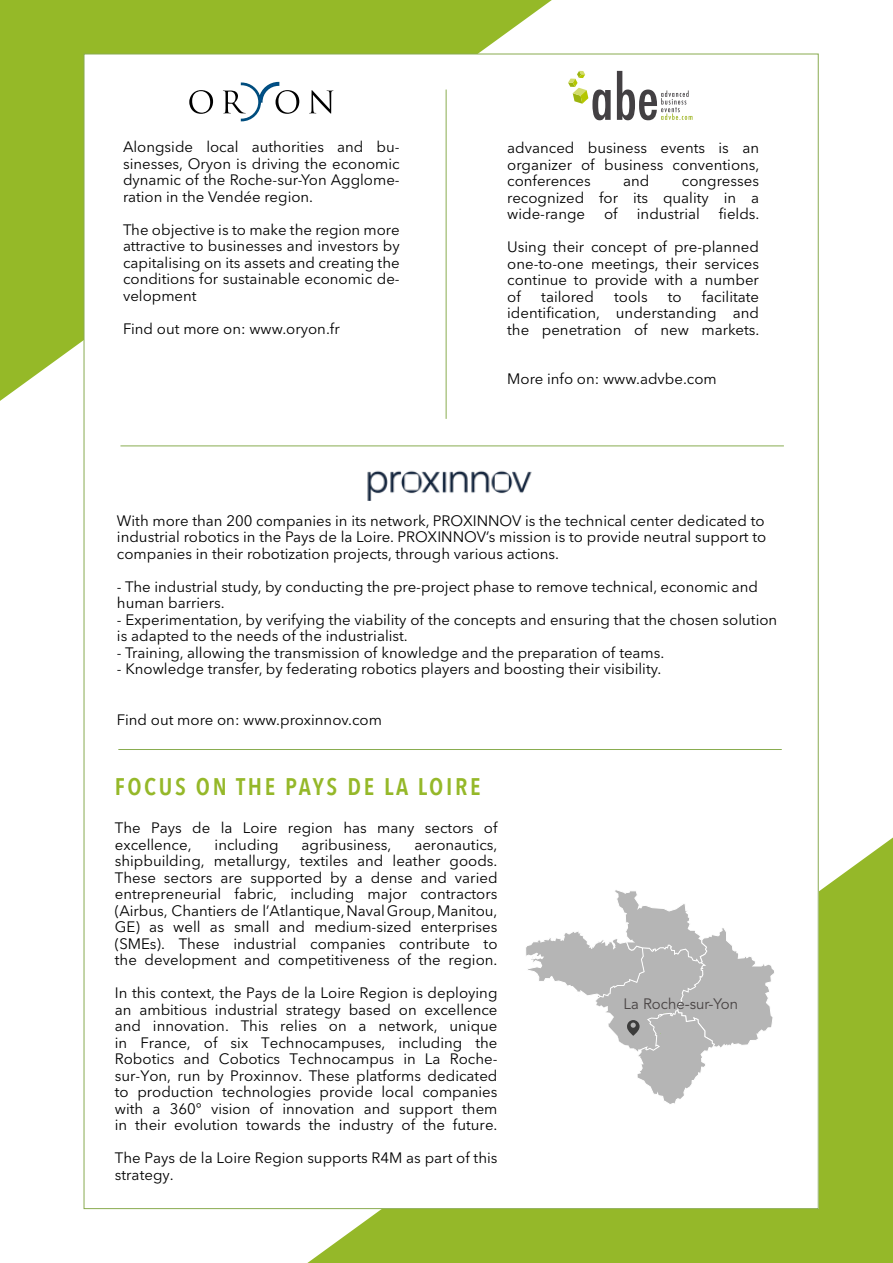
<style>
.page{position:relative;width:893px;height:1263px;background:#fff}
.page>*{position:absolute;margin:0;border:0;box-sizing:border-box;transform-origin:0 0}
.t1{font:600 24px "Avenir Next Condensed";letter-spacing:.11em;color:#95b829}
.t2{font:15px/16.5px "Avenir Next LT Pro";color:#000;text-align:justify}
.t3{font:15px "Avenir LT Std";color:#494444}
</style>
<div class="page">
<svg style="left:307px;top:837px;width:586px;height:426px;fill:#95b829"></svg>
<div style="left:85px;top:544px;width:734px;height:665px;background:#fff"></div>
<svg style="left:0;top:0;width:552px;height:401px;fill:#95b928"></svg>
<div style="left:84px;top:54px;width:733px;height:308px;background:#fff"></div>
<svg style="left:189px;top:90px;width:24px;height:24px"></svg>
<svg style="left:309px;top:90px;width:24px;height:24px"></svg>
<svg style="left:223px;top:81px;width:76px;height:41px"></svg>
<svg style="left:568px;top:71px;width:43px;height:49px"></svg>
<svg style="left:617px;top:71px;width:75px;height:49px"></svg>
<hr style="left:118px;top:749px;width:664px;height:1px;background:#89ac50">
<hr style="left:446px;top:90px;width:1px;height:329px;background:#89ac50">
<svg style="left:526px;top:890px;width:248px;height:214px"></svg>
<hr style="left:120px;top:445px;width:664px;height:1px;background:#89ac50">
<img style="left:367px;top:470px;width:165px;height:31px">
<p class="t2" style="left:123px;top:139px;width:278px">Alongside local authorities and bu&shy;sinesses, Oryon is driving the economic dynamic of the Roche-sur-Yon Agglome&shy;ration in the Vendée region.</p>
<p class="t2" style="left:123px;top:221px;width:278px">The objective is to make the region more attractive to businesses and investors by capitalising on its assets and creating the conditions for sustainable economic de&shy;velopment</p>
<p class="t2" style="left:123px;top:320px;width:218px">Find out more on: www.oryon.fr</p>
<p class="t2" style="left:507px;top:140px;width:254px">advanced business events is an organizer of business conventions, conferences</p>
<p class="t2" style="left:623px;top:173px;width:28px">and</p>
<p class="t2" style="left:507px;top:173px;width:253px;text-indent:175px">congresses recognized for its quality in a wide-range</p>
<p class="t2" style="left:604px;top:206px;width:15px">of</p>
<p class="t2" style="left:637px;top:206px;width:65px">industrial</p>
<p class="t2" style="left:719px;top:206px;width:42px">fields.</p>
<p class="t2" style="left:507px;top:239px;width:253px">Using their concept of pre-planned one-to-one meetings, their services continue to provide with a number of</p>
<p class="t2" style="left:507px;top:288px;width:254px;text-indent:195px">facilitate identification, understanding and the penetration of new markets.</p>
<p class="t2" style="left:507px;top:371px;width:211px">More info on: www.advbe.com</p>
<p class="t2" style="left:541px;top:288px;width:54px">tailored</p>
<p class="t2" style="left:614px;top:288px;width:35px">tools</p>
<p class="t2" style="left:668px;top:288px;width:15px">to</p>
<p class="t2" style="left:117px;top:512px;width:651px">With more than 200 companies in its network, PROXINNOV is the technical center dedicated to industrial robotics in the Pays de la Loire. PROXINNOV’s mission is to provide neutral support to companies in their robotization projects, through various actions.</p>
<p class="t2" style="left:117px;top:578px;width:643px">- The industrial study, by conducting the pre-project phase to remove technical, economic and human barriers.</p>
<p class="t2" style="left:117px;top:611px;width:662px">- Experimentation, by verifying the viability of the concepts and ensuring that the chosen solution is adapted to the needs of the industrialist.</p>
<p class="t2" style="left:117px;top:644px;width:549px">- Training, allowing the transmission of knowledge and the preparation of teams.</p>
<p class="t2" style="left:117px;top:661px;width:546px">- Knowledge transfer, by federating robotics players and boosting their visibility.</p>
<p class="t2" style="left:117px;top:712px;width:266px">Find out more on: www.proxinnov.com</p>
<h1 class="t1" style="left:115px;top:772px;width:367px">FOCUS ON THE PAYS DE LA LOIRE</h1>
<p class="t2" style="left:115px;top:820px;width:384px">The Pays de la Loire region has many sectors of excellence,</p>
<p class="t2" style="left:215px;top:836px;width:65px">including</p>
<p class="t2" style="left:302px;top:836px;width:91px">agribusiness,</p>
<p class="t2" style="left:115px;top:836px;width:384px;text-indent:299px">aeronautics, shipbuilding, metallurgy, textiles and leather goods.<br>These sectors are supported by a dense and varied entrepreneurial fabric, including major contractors (Airbus, Chantiers de l’Atlantique, Naval Group, Manitou, GE) as well as small and medium-sized enterprises (SMEs). These industrial companies contribute to the development and competitiveness of the region.</p>
<p class="t2" style="left:115px;top:985px;width:384px">In this context, the Pays de la Loire Region is deploying an ambitious industrial strategy based on excellence and innovation. This relies on a network, unique in France, of six Technocampuses, including the Robotics and Cobotics Technocampus in La Roche&shy;sur-Yon, run by Proxinnov. These platforms dedicated to production technologies provide local companies with a 360° vision of innovation and support them in their evolution towards the industry of the future.</p>
<p class="t2" style="left:115px;top:1150px;width:384px">The Pays de la Loire Region supports R4M as part of this strategy.</p>
<p class="t3" style="left:624px;top:995px;width:116px">La Roche-sur-Yon</p>
</div>
